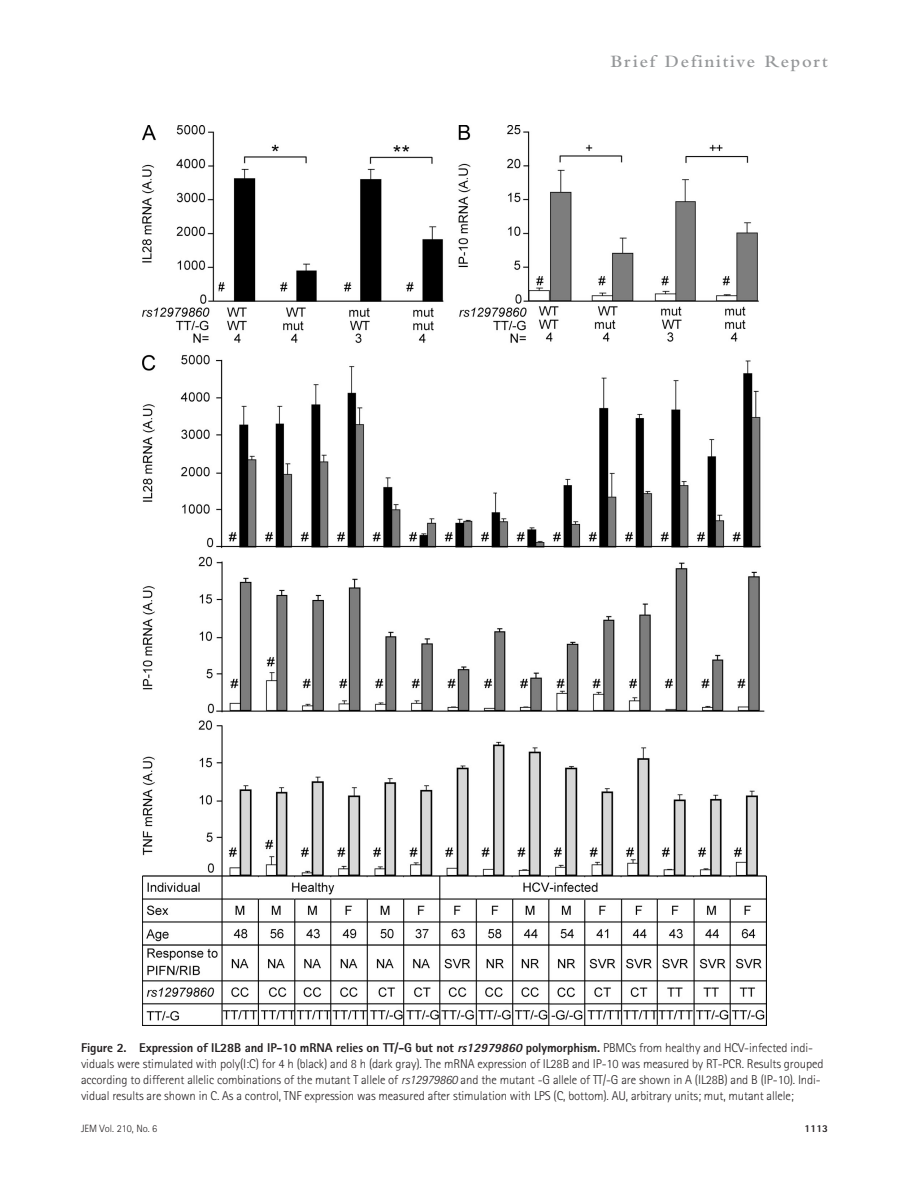
<style>
.page{position:relative;width:918px;height:1188px;background:#fff}
.page>*{position:absolute;margin:0;border:0;box-sizing:border-box;transform-origin:0 0}
.t1{font:600 18px "Bembo Std";letter-spacing:.1em;color:#949698}
.t2{font:300 12.75px/15.8px "Rotis Sans Serif Std";letter-spacing:-.01em;color:#231f20}
.t3{font:300 10.5px "Rotis Sans Serif Std";color:#231f20}
.t4{font:800 10.5px "Rotis Sans Serif Std";color:#231f20}
.s1{font-weight:800}
.s2{font-weight:800;font-style:italic}
.s3{font-style:italic}
</style>
<div class="page">
<img style="left:143px;top:125px;width:623px;height:900px">
<h1 class="t1" style="left:611px;top:51px;width:219px">Brief Definitive Report</h1>
<p class="t2" style="left:81px;top:1040px;width:744px"><span class="s1">Figure 2. Expression of IL28B and IP-10 mRNA relies on TT/-G but not</span> <span class="s2">rs12979860</span> <span class="s1">polymorphism.</span> PBMCs from healthy and HCV-infected indi&shy;viduals were stimulated with poly(I:C) for 4 h (black) and 8 h (dark gray). The mRNA expression of IL28B and IP-10 was measured by RT-PCR. Results grouped according to different allelic combinations of the mutant T allele of <span class="s3">rs12979860</span> and the mutant -G allele of TT/-G are shown in A (IL28B) and B (IP-10). Indi&shy;vidual results are shown in C. As a control, TNF expression was measured after stimulation with LPS (C, bottom). AU, arbitrary units; mut, mutant allele;</p>
<p class="t3" style="left:81px;top:1123px;width:78px">JEM Vol. 210, No. 6</p>
<p class="t4" style="left:805px;top:1122px;width:25px">1113</p>
</div>
